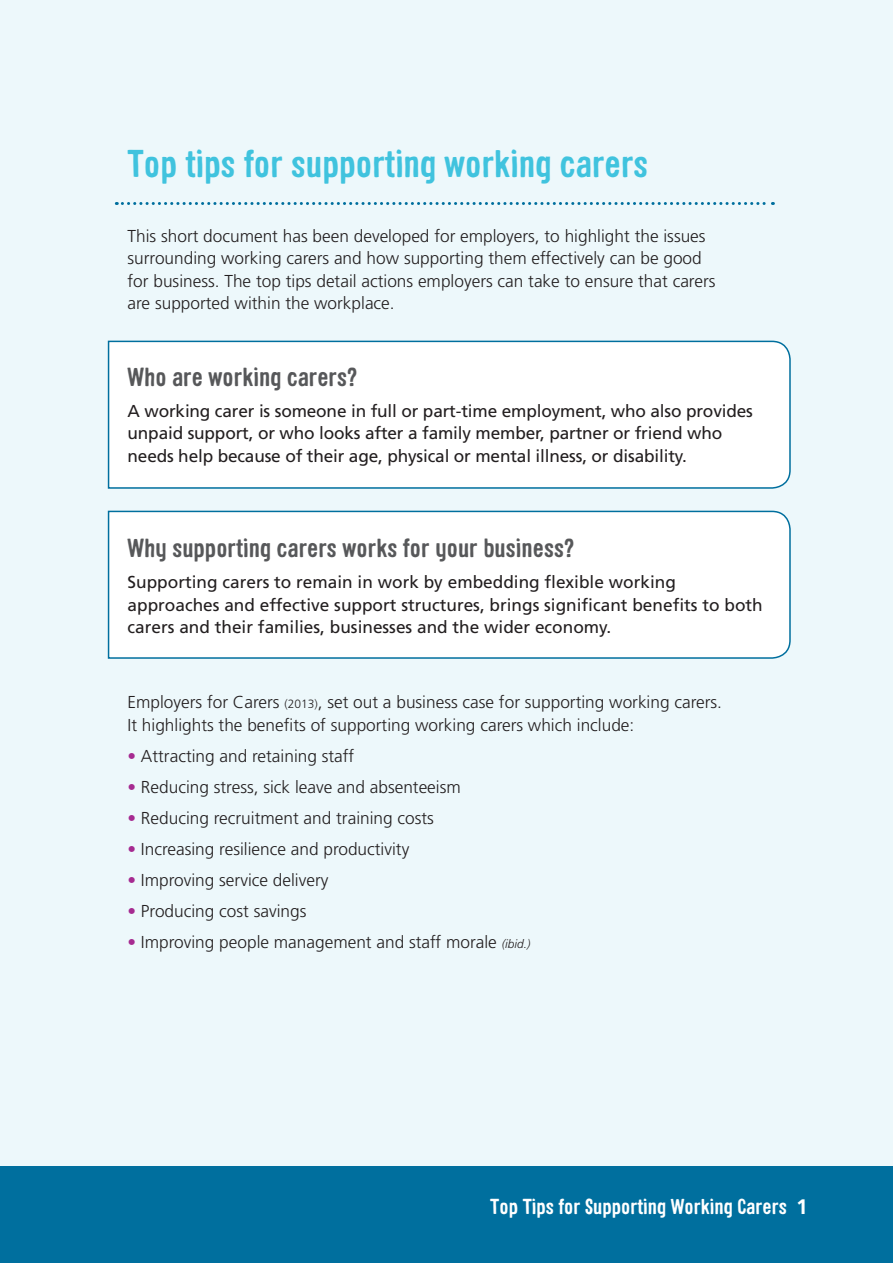
<style>
.page{position:relative;width:893px;height:1263px;background:#fff}
.page>*{position:absolute;margin:0;border:0;box-sizing:border-box;transform-origin:0 0}
.Heading1{font:700 37.5px "Sini";color:#40c3de}
.Heading2{font:700 25.5px "Sini";color:#57585a}
.t1{font:700 21px "Sini";color:#fff}
.Body{font:300 17.25px/22.5px "Frutiger";color:#231f20}
.IntroPara{font:17.25px/22.5px "Frutiger";letter-spacing:-.01em;color:#231f20}
.s1{font-size:12px}
.s2{color:#a62b91}
.s3{font-style:italic;font-size:12px}
.s4{font-family:"Frutiger"}
</style>
<div class="page">
<div style="left:0;top:1165px;width:893px;height:98px;background:#006f9e"></div>
<div style="left:0;top:0;width:893px;height:1165px;background:#edf8fb"></div>
<div style="left:107px;top:340px;width:684px;height:149px;background:#fff"></div>
<div style="left:107px;top:510px;width:684px;height:149px;background:#fff"></div>
<svg style="left:116px;top:202px;width:657px;height:3px"></svg>
<p class="Heading1" style="left:128px;top:140px;width:522px">Top tips for supporting working carers</p>
<p class="Body" style="left:128px;top:225px;width:589px">This short document has been developed for employers, to highlight the issues surrounding working carers and how supporting them effectively can be good for business. The top tips detail actions employers can take to ensure that carers are supported within the workplace.</p>
<p class="Heading2" style="left:128px;top:361px;width:231px">Who are working carers?</p>
<p class="IntroPara" style="left:128px;top:399px;width:627px">A working carer is someone in full or part-time employment, who also provides unpaid support, or who looks after a family member, partner or friend who needs help because of their age, physical or mental illness, or disability.</p>
<p class="Heading2" style="left:128px;top:532px;width:448px">Why supporting carers works for your business?</p>
<p class="IntroPara" style="left:128px;top:571px;width:637px">Supporting carers to remain in work by embedding flexible working approaches and effective support structures, brings significant benefits to both carers and their families, businesses and the wider economy.</p>
<p class="Body" style="left:128px;top:691px;width:596px">Employers for Carers <span class="s1">(2013)</span>, set out a business case for supporting working carers.<br>It highlights the benefits of supporting working carers which include:</p>
<p class="Body" style="left:128px;top:744px;width:228px"><span class="s2">•</span> Attracting and retaining staff</p>
<p class="Body" style="left:128px;top:775px;width:335px"><span class="s2">•</span> Reducing stress, sick leave and absenteeism</p>
<p class="Body" style="left:128px;top:806px;width:308px"><span class="s2">•</span> Reducing recruitment and training costs</p>
<p class="Body" style="left:128px;top:837px;width:283px"><span class="s2">•</span> Increasing resilience and productivity</p>
<p class="Body" style="left:128px;top:868px;width:202px"><span class="s2">•</span> Improving service delivery</p>
<p class="Body" style="left:128px;top:899px;width:180px"><span class="s2">•</span> Producing cost savings</p>
<p class="Body" style="left:128px;top:930px;width:404px"><span class="s2">•</span> Improving people management and staff morale <span class="s3">(ibid.)</span></p>
<p class="t1" style="left:490px;top:1193px;width:319px">Top Tips for Supporting Working Carers <span class="s4">1</span></p>
</div>
